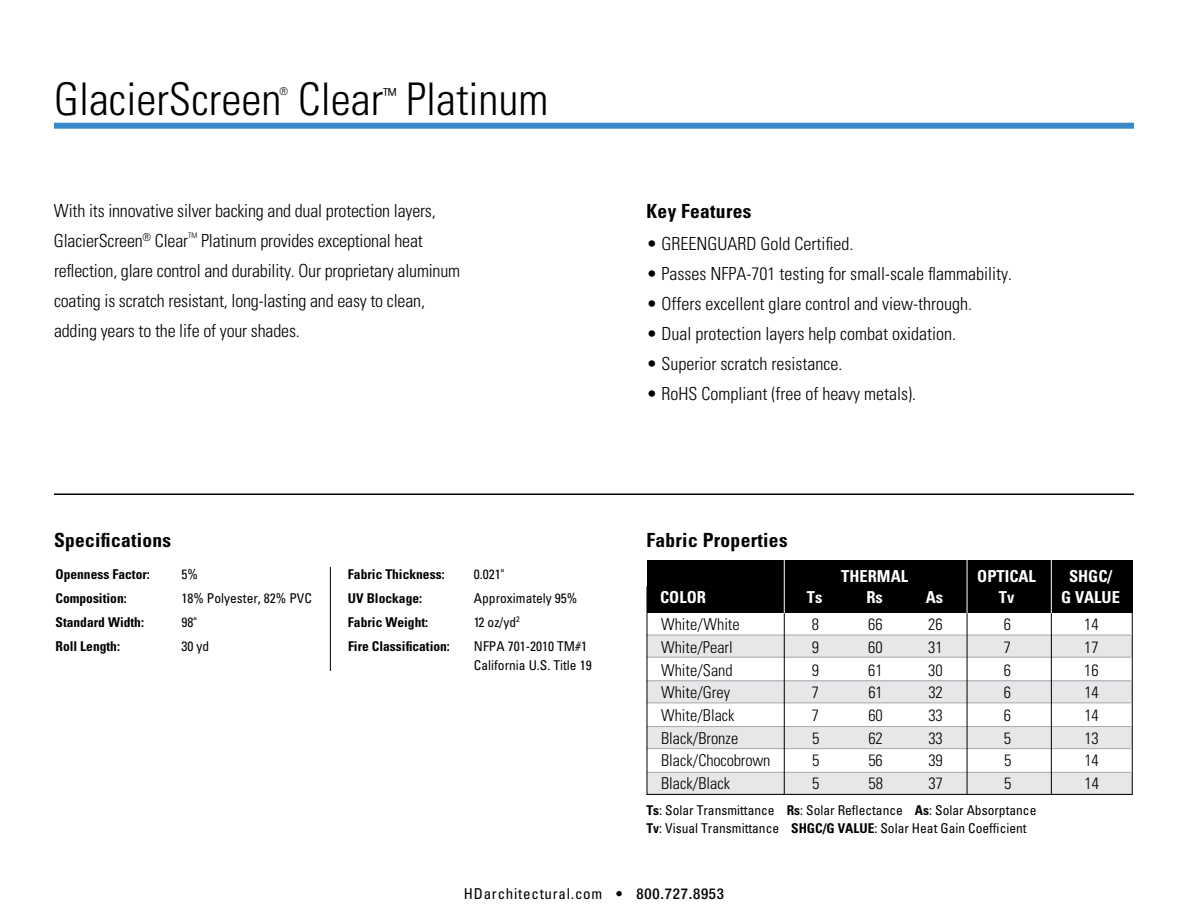
<style>
.page{position:relative;width:1188px;height:918px;background:#fff}
.page>*{position:absolute;margin:0;border:0;box-sizing:border-box;transform-origin:0 0}
.t1{font:300 condensed 45px "Univers";color:#000}
.t2{font:700 condensed 19.5px "Univers";letter-spacing:.015em;color:#000}
.t3{font:300 condensed 18px/30px "Univers";letter-spacing:-.01em;color:#000}
.t4{font:700 condensed 16.5px "Univers";color:#fff}
.t5{font:300 condensed 16.35px "Univers";color:#000}
.t6{font:condensed 15px "Univers";letter-spacing:.05em;color:#000}
.t7{font:condensed 13.5px/19.5px "Univers";color:#000}
.t8{font:700 condensed 13.5px "Univers";color:#000}
.t9{font:300 condensed 10.8px "Univers";color:#000}
.t10{font:300 condensed 7.5px "Univers";color:#000}
.s1{font-weight:700}
.s2{font-family:"Helvetica Neue"}
.s3{font-family:"Helvetica Neue";font-weight:500}
</style>
<div class="page">
<div style="left:54px;top:123px;width:1080px;height:6px;background:#3a89c9"></div>
<hr style="left:54px;top:494px;width:1080px;height:1px;background:#000">
<hr style="left:330px;top:567px;width:1px;height:104px;background:#000">
<div style="left:647px;top:635px;width:486px;height:23px;background:#e6e7e8"></div>
<hr style="left:647px;top:635px;width:484px;height:1px;background:#a7a9ac">
<hr style="left:647px;top:657px;width:484px;height:1px;background:#a7a9ac">
<div style="left:647px;top:680px;width:486px;height:23px;background:#e6e7e8"></div>
<hr style="left:647px;top:680px;width:484px;height:1px;background:#a7a9ac">
<hr style="left:647px;top:703px;width:484px;height:1px;background:#a7a9ac">
<div style="left:647px;top:726px;width:486px;height:23px;background:#e6e7e8"></div>
<hr style="left:647px;top:726px;width:484px;height:1px;background:#a7a9ac">
<hr style="left:647px;top:748px;width:484px;height:1px;background:#a7a9ac">
<div style="left:647px;top:772px;width:486px;height:23px;background:#e6e7e8"></div>
<hr style="left:647px;top:772px;width:484px;height:1px;background:#a7a9ac">
<div style="left:647px;top:561px;width:486px;height:52px;background:#000"></div>
<div style="left:647px;top:586px;width:486px;height:209px;border:1px solid #000"></div>
<hr style="left:967px;top:613px;width:1px;height:181px;background:#000">
<hr style="left:1051px;top:613px;width:1px;height:181px;background:#000">
<hr style="left:967px;top:550px;width:1px;height:63px;background:#fff">
<hr style="left:1051px;top:550px;width:1px;height:63px;background:#fff">
<hr style="left:784px;top:613px;width:1px;height:181px;background:#000">
<hr style="left:784px;top:550px;width:1px;height:63px;background:#fff">
<h1 class="t1" style="left:54px;top:72px;width:331px">GlacierScreen Clear</h1>
<p class="t9" style="left:280px;top:85px;width:10px">®</p>
<p class="t3" style="left:383px;top:79px;width:14px">™</p>
<h1 class="t1" style="left:406px;top:72px;width:144px">Platinum</h1>
<p class="t3" style="left:54px;top:195px;width:383px">With its innovative silver backing and dual protection layers,<br>GlacierScreen<sup>®</sup> Clear</p>
<p class="t10" style="left:188px;top:231px;width:11px">TM</p>
<p class="t3" style="left:54px;top:225px;width:408px;text-indent:147px">Platinum provides exceptional heat reflection, glare control and durability. Our proprietary aluminum coating is scratch resistant, long-lasting and easy to clean, adding years to the life of your shades.</p>
<p class="t2" style="left:54px;top:528px;width:119px">Specifications</p>
<p class="t8" style="left:56px;top:566px;width:96px">Openness Factor:</p>
<p class="t7" style="left:181px;top:564px;width:18px">5%</p>
<p class="t8" style="left:56px;top:590px;width:73px">Composition:</p>
<p class="t7" style="left:181px;top:588px;width:132px">18% Polyester, 82% PVC</p>
<p class="t8" style="left:56px;top:614px;width:90px">Standard Width:</p>
<p class="t7" style="left:181px;top:612px;width:17px">98"</p>
<p class="t8" style="left:56px;top:638px;width:66px">Roll Length:</p>
<p class="t7" style="left:181px;top:636px;width:29px">30 yd</p>
<p class="t8" style="left:348px;top:566px;width:98px">Fabric Thickness:</p>
<p class="t7" style="left:474px;top:564px;width:32px">0.021"</p>
<p class="t8" style="left:348px;top:590px;width:76px">UV Blockage:</p>
<p class="t7" style="left:474px;top:588px;width:105px">Approximately 95%</p>
<p class="t8" style="left:348px;top:614px;width:82px">Fabric Weight:</p>
<p class="t7" style="left:474px;top:612px;width:47px">12 oz/yd<sup>2</sup></p>
<p class="t8" style="left:348px;top:638px;width:103px">Fire Classification:</p>
<p class="t7" style="left:474px;top:636px;width:119px">NFPA 701-2010 TM#1<br>California U.S. Title 19</p>
<p class="t2" style="left:646px;top:199px;width:107px">Key Features</p>
<p class="t3" style="left:646px;top:228px;width:208px">• GREENGUARD Gold Certified.</p>
<p class="t3" style="left:646px;top:258px;width:367px">• Passes NFPA-701 testing for small-scale flammability.</p>
<p class="t3" style="left:646px;top:288px;width:327px">• Offers excellent glare control and view-through.</p>
<p class="t3" style="left:646px;top:318px;width:311px">• Dual protection layers help combat oxidation.</p>
<p class="t3" style="left:646px;top:348px;width:197px">• Superior scratch resistance.</p>
<p class="t3" style="left:646px;top:379px;width:271px">• RoHS Compliant (free of heavy metals).</p>
<p class="t2" style="left:646px;top:528px;width:143px">Fabric Properties</p>
<p class="t4" style="left:841px;top:566px;width:68px">THERMAL</p>
<p class="t4" style="left:977px;top:566px;width:60px">OPTICAL</p>
<p class="t4" style="left:1069px;top:566px;width:45px">SHGC/</p>
<p class="t4" style="left:660px;top:587px;width:47px">COLOR</p>
<p class="t4" style="left:807px;top:587px;width:17px">Ts</p>
<p class="t4" style="left:866px;top:587px;width:18px">Rs</p>
<p class="t4" style="left:926px;top:587px;width:19px">As</p>
<p class="t4" style="left:999px;top:587px;width:17px">Tv</p>
<p class="t4" style="left:1061px;top:587px;width:60px">G VALUE</p>
<p class="t5" style="left:661px;top:615px;width:80px">White/White</p>
<p class="t5" style="left:812px;top:615px;width:9px">8</p>
<p class="t5" style="left:868px;top:615px;width:16px">66</p>
<p class="t5" style="left:928px;top:615px;width:16px">26</p>
<p class="t5" style="left:1004px;top:615px;width:9px">6</p>
<p class="t5" style="left:1084px;top:615px;width:16px">14</p>
<p class="t5" style="left:661px;top:637px;width:73px">White/Pearl</p>
<p class="t5" style="left:812px;top:637px;width:9px">9</p>
<p class="t5" style="left:868px;top:637px;width:16px">60</p>
<p class="t5" style="left:928px;top:637px;width:16px">31</p>
<p class="t5" style="left:1004px;top:637px;width:9px">7</p>
<p class="t5" style="left:1084px;top:637px;width:16px">17</p>
<p class="t5" style="left:661px;top:660px;width:73px">White/Sand</p>
<p class="t5" style="left:812px;top:660px;width:9px">9</p>
<p class="t5" style="left:868px;top:660px;width:16px">61</p>
<p class="t5" style="left:928px;top:660px;width:16px">30</p>
<p class="t5" style="left:1004px;top:660px;width:9px">6</p>
<p class="t5" style="left:1084px;top:660px;width:16px">16</p>
<p class="t5" style="left:661px;top:683px;width:71px">White/Grey</p>
<p class="t5" style="left:812px;top:683px;width:9px">7</p>
<p class="t5" style="left:868px;top:683px;width:16px">61</p>
<p class="t5" style="left:928px;top:683px;width:16px">32</p>
<p class="t5" style="left:1004px;top:683px;width:9px">6</p>
<p class="t5" style="left:1084px;top:683px;width:16px">14</p>
<p class="t5" style="left:661px;top:705px;width:75px">White/Black</p>
<p class="t5" style="left:812px;top:705px;width:9px">7</p>
<p class="t5" style="left:868px;top:705px;width:16px">60</p>
<p class="t5" style="left:928px;top:705px;width:16px">33</p>
<p class="t5" style="left:1004px;top:705px;width:9px">6</p>
<p class="t5" style="left:1084px;top:705px;width:16px">14</p>
<p class="t5" style="left:661px;top:728px;width:79px">Black/Bronze</p>
<p class="t5" style="left:812px;top:728px;width:9px">5</p>
<p class="t5" style="left:868px;top:728px;width:16px">62</p>
<p class="t5" style="left:928px;top:728px;width:16px">33</p>
<p class="t5" style="left:1004px;top:728px;width:9px">5</p>
<p class="t5" style="left:1084px;top:728px;width:16px">13</p>
<p class="t5" style="left:661px;top:751px;width:111px">Black/Chocobrown</p>
<p class="t5" style="left:812px;top:751px;width:9px">5</p>
<p class="t5" style="left:868px;top:751px;width:16px">56</p>
<p class="t5" style="left:928px;top:751px;width:16px">39</p>
<p class="t5" style="left:1004px;top:751px;width:9px">5</p>
<p class="t5" style="left:1084px;top:751px;width:16px">14</p>
<p class="t5" style="left:661px;top:773px;width:71px">Black/Black</p>
<p class="t5" style="left:812px;top:773px;width:9px">5</p>
<p class="t5" style="left:868px;top:773px;width:16px">58</p>
<p class="t5" style="left:928px;top:773px;width:16px">37</p>
<p class="t5" style="left:1004px;top:773px;width:9px">5</p>
<p class="t5" style="left:1084px;top:773px;width:16px">14</p>
<p class="t7" style="left:646px;top:801px;width:391px;line-height:18px"><span class="s1">Ts</span>: Solar Transmittance <span class="s1">Rs</span>: Solar Reflectance <span class="s1">As</span>: Solar Absorptance<br><span class="s1">Tv</span>: Visual Transmittance <span class="s1">SHGC/G VALUE</span>: Solar Heat Gain Coefficient</p>
<p class="t6" style="left:464px;top:884px;width:262px">HDarchitectural.com <span class="s2">•</span> <span class="s3">800.727.8953</span></p>
</div>
